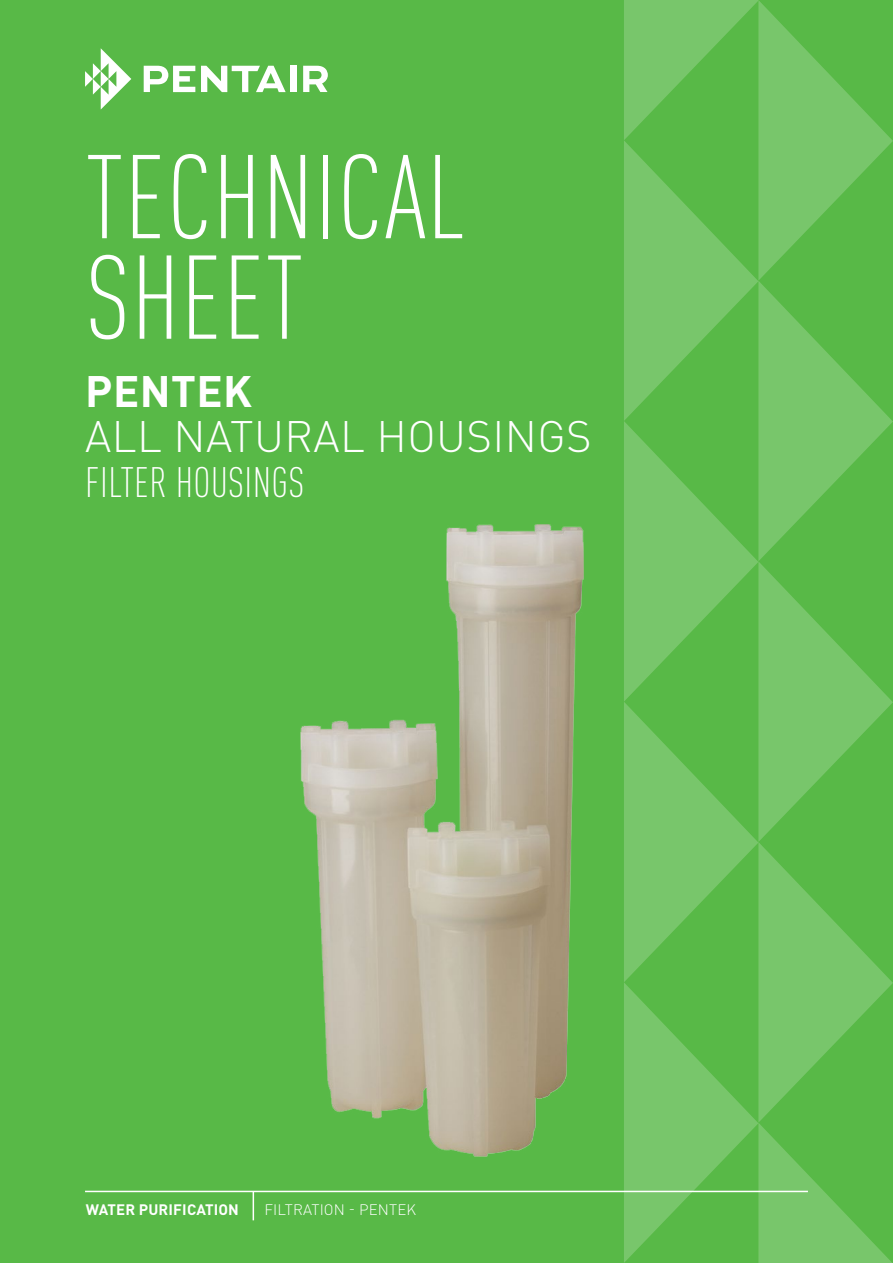
<style>
.page{position:relative;width:893px;height:1263px;background:#fff}
.page>*{position:absolute;margin:0;border:0;box-sizing:border-box;transform-origin:0 0}
.t1{font:300 condensed 117px/100.5px "DIN Pro";letter-spacing:.01em;color:#fff}
.t2{font:300 43.5px "DIN Pro";letter-spacing:.01em;color:#fff}
.t3{font:700 43.5px "DIN Pro";letter-spacing:.01em;color:#fff}
.t4{font:300 condensed 42px "DIN Pro";letter-spacing:.01em;color:#fff}
.t5{font:700 15px "DIN Pro";letter-spacing:.01em;color:#fff}
.t6{font:300 15px "DIN Pro";letter-spacing:.01em;color:#fff}
</style>
<div class="page">
<div style="left:0;top:0;width:624px;height:1263px;background:#58b947"></div>
<svg style="left:85px;top:48px;width:46px;height:62px"></svg>
<svg style="left:144px;top:66px;width:51px;height:26px"></svg>
<svg style="left:201px;top:66px;width:85px;height:26px"></svg>
<div style="left:290px;top:66px;width:6px;height:26px;background:#fff"></div>
<svg style="left:303px;top:66px;width:25px;height:26px"></svg>
<svg style="left:624px;top:0;width:269px;height:1263px;background:#68bf59"></svg>
<img style="left:301px;top:524px;width:283px;height:633px">
<hr style="left:85px;top:1191px;width:723px;height:1px;background:#fff">
<svg style="left:253px;top:1192px;width:1px;height:28px"></svg>
<h1 class="t1" style="left:86px;top:140px;width:381px">TECHNICAL<br>SHEET</h1>
<p class="t3" style="left:85px;top:355px;width:168px">PENTEK</p>
<p class="t2" style="left:85px;top:403px;width:508px">ALL NATURAL HOUSINGS</p>
<p class="t4" style="left:85px;top:453px;width:221px">FILTER HOUSINGS</p>
<p class="t5" style="left:86px;top:1197px;width:155px">WATER PURIFICATION</p>
<p class="t6" style="left:264px;top:1198px;width:153px">FILTRATION - PENTEK</p>
</div>
